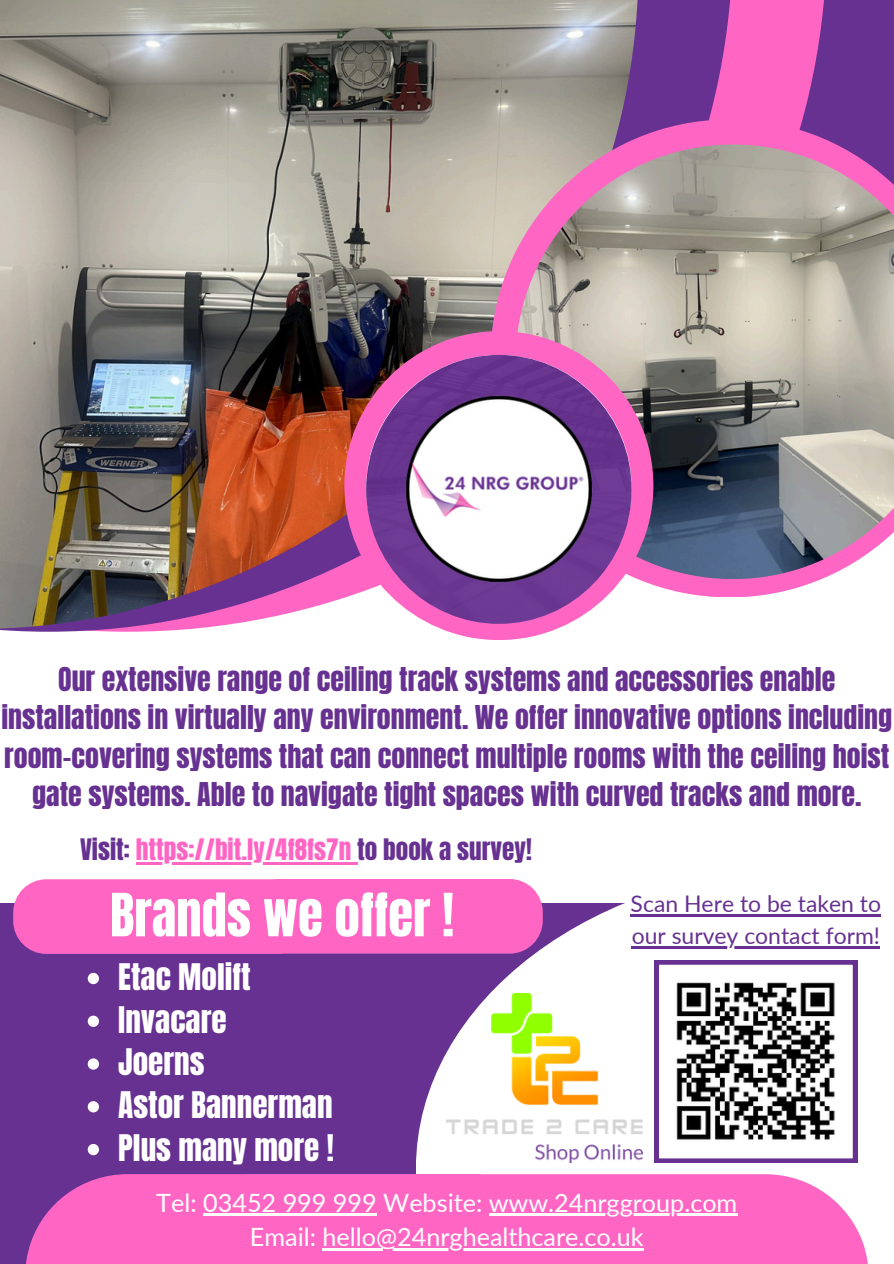
<style>
.page{position:relative;width:894px;height:1264px;background:#fff}
.page>*{position:absolute;margin:0;border:0;box-sizing:border-box;transform-origin:0 0}
.t1{font:50.7px "Anton";color:#fff}
.t2{font:31.2px "Anton";color:#fff}
.t3{font:27.9px/38.2px "Anton";color:#673191;text-align:center}
.t4{font:25.2px "Lato";color:#fff}
.t5{font:25.2px "Anton";color:#ff66c4}
.t6{font:22.95px "Lato";color:#673191}
.s1{color:#673191}
</style>
<div class="page">
<div style="left:0;top:0;width:893px;height:1263px;background:#673191"></div>
<div style="left:0;top:505px;width:893px;height:397px;background:#fff"></div>
<svg style="left:732px;top:0;width:92px;height:119px;background:#f161bf"></svg>
<img style="left:0;top:0;width:638px;height:629px">
<svg style="left:490px;top:119px;width:345px;height:478px"></svg>
<img style="left:515px;top:144px;width:378px;height:435px">
<svg style="left:416px;top:879px;width:477px;height:384px;fill:#fff"></svg>
<div style="left:246px;top:1174px;width:622px;height:89px;background:#ff66c4"></div>
<div style="left:25px;top:1174px;width:455px;height:89px;background:#ff66c4"></div>
<div style="left:344px;top:331px;width:309px;height:309px;background:#ff66c4;border-radius:50%"></div>
<div style="left:13px;top:879px;width:296px;height:74px;background:#ff66c4;border-radius:33px"></div>
<div style="left:247px;top:879px;width:295px;height:74px;background:#ff66c4;border-radius:33px"></div>
<img style="left:446px;top:993px;width:196px;height:169px">
<img style="left:366px;top:355px;width:265px;height:268px;border-radius:50%">
<hr style="left:203px;top:1213px;width:173px;height:2px;background:#fff">
<hr style="left:488px;top:1213px;width:249px;height:2px;background:#fff">
<hr style="left:322px;top:1248px;width:321px;height:2px;background:#fff">
<svg style="left:88px;top:972px;width:11px;height:12px"></svg>
<svg style="left:88px;top:1015px;width:11px;height:11px"></svg>
<svg style="left:88px;top:1058px;width:11px;height:11px"></svg>
<svg style="left:88px;top:1101px;width:11px;height:11px"></svg>
<svg style="left:88px;top:1144px;width:11px;height:11px"></svg>
<svg style="left:654px;top:960px;width:202px;height:202px;background:#a39fa7"></svg>
<hr style="left:630px;top:914px;width:250px;height:2px;background:#673191">
<hr style="left:631px;top:946px;width:248px;height:2px;background:#673191">
<hr style="left:136px;top:862px;width:221px;height:2px;background:#ff66c4">
<p class="t3" style="left:1px;top:660px;width:892px">Our extensive range of ceiling track systems and accessories enable installations in virtually any environment. We offer innovative options including room-covering systems that can connect multiple rooms with the ceiling hoist gate systems. Able to navigate tight spaces with curved tracks and more.</p>
<p class="t5" style="left:80px;top:831px;width:453px"><span class="s1">Visit:</span> https://bit.ly/4f8fs7n <span class="s1">to book a survey!</span></p>
<p class="t1" style="left:110px;top:878px;width:345px">Brands we offer !</p>
<p class="t2" style="left:118px;top:954px;width:134px">Etac Molift</p>
<h1 class="t2" style="left:118px;top:997px;width:110px">Invacare</h1>
<p class="t2" style="left:118px;top:1039px;width:88px">Joerns</p>
<p class="t2" style="left:118px;top:1082px;width:216px">Astor Bannerman</p>
<p class="t2" style="left:118px;top:1125px;width:217px">Plus many more !</p>
<p class="t6" style="left:630px;top:889px;width:252px">Scan Here to be taken to</p>
<h3 class="t6" style="left:631px;top:921px;width:250px">our survey contact form!</h3>
<h3 class="t4" style="left:156px;top:1186px;width:582px">Tel: 03452 999 999 Website: www.24nrggroup.com</h3>
<p class="t4" style="left:250px;top:1221px;width:395px">Email: hello@24nrghealthcare.co.uk</p>
</div>
